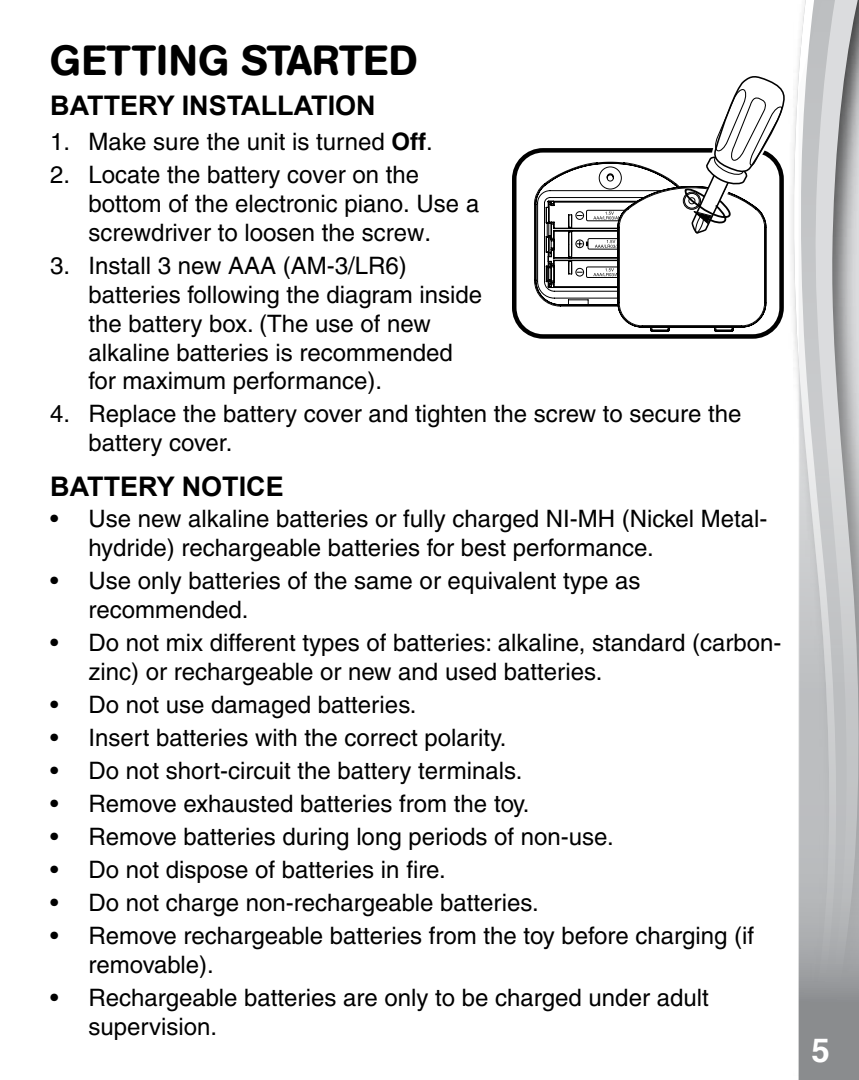
<style>
.page{position:relative;width:859px;height:1080px;background:#fff}
.page>*{position:absolute;margin:0;border:0;box-sizing:border-box;transform-origin:0 0}
.t1{font:500 42px "AG Book Rounded";letter-spacing:.005em;color:#000}
.t2{font:700 33px "Helvetica";color:#fff}
.t3{font:700 27px "Arial";color:#000}
.t4{font:500 24px/28.8px "Helvetica";color:#000}
.t5{font:24px/28.8px "Helvetica";color:#000}
.s1{font-weight:700}
.s2{font-weight:500}
</style>
<div class="page">
<svg style="left:793px;top:55px;width:6px;height:1025px"></svg>
<svg style="left:799px;top:0;width:60px;height:1080px;background:#bdbec0"></svg>
<div style="left:512px;top:148px;width:272px;height:191px;border:4px solid #000;border-radius:29px"></div>
<svg style="left:534px;top:76px;width:251px;height:256px"></svg>
<h1 class="t1" style="left:50px;top:36px;width:369px">GETTING STARTED</h1>
<p class="t3" style="left:50px;top:87px;width:327px">BATTERY INSTALLATION</p>
<p class="t4" style="left:50px;top:128px;width:384px">1. Make sure the unit is turned <span class="s1">Off</span>.</p>
<p class="t5" style="left:88px;top:161px;width:392px;text-indent:-38px"><span class="s2">2.</span> Locate the battery cover on the bottom of the electronic piano. Use a screwdriver to loosen the screw.</p>
<p class="t4" style="left:88px;top:251px;width:395px;text-indent:-38px">3. Install 3 new AAA (AM-3/LR6) batteries following the diagram inside the battery box. (The use of new alkaline batteries is recommended for maximum performance).</p>
<p class="t4" style="left:88px;top:399px;width:654px;text-indent:-38px">4. Replace the battery cover and tighten the screw to secure the battery cover.</p>
<p class="t3" style="left:50px;top:469px;width:235px">BATTERY NOTICE</p>
<p class="t4" style="left:88px;top:505px;width:681px;text-indent:-38px">• Use new alkaline batteries or fully charged NI-MH (Nickel Metal&shy;hydride) rechargeable batteries for best performance.</p>
<p class="t4" style="left:88px;top:566px;width:554px;text-indent:-38px">• Use only batteries of the same or equivalent type as recommended.</p>
<p class="t4" style="left:88px;top:628px;width:695px;text-indent:-38px">• Do not mix different types of batteries: alkaline, standard (carbon&shy;zinc) or rechargeable or new and used batteries.</p>
<p class="t4" style="left:50px;top:690px;width:368px">• Do not use damaged batteries.</p>
<p class="t4" style="left:50px;top:723px;width:458px">• Insert batteries with the correct polarity.</p>
<p class="t4" style="left:50px;top:756px;width:474px">• Do not short-circuit the battery terminals.</p>
<p class="t4" style="left:50px;top:789px;width:481px">• Remove exhausted batteries from the toy.</p>
<p class="t4" style="left:50px;top:822px;width:565px">• Remove batteries during long periods of non-use.</p>
<p class="t4" style="left:50px;top:855px;width:397px">• Do not dispose of batteries in fire.</p>
<p class="t4" style="left:50px;top:888px;width:490px">• Do not charge non-rechargeable batteries.</p>
<p class="t4" style="left:88px;top:921px;width:667px;text-indent:-38px">• Remove rechargeable batteries from the toy before charging (if removable).</p>
<p class="t4" style="left:88px;top:983px;width:622px;text-indent:-38px">• Rechargeable batteries are only to be charged under adult supervision.</p>
<h2 class="t2" style="left:811px;top:1028px;width:20px">5</h2>
</div>
